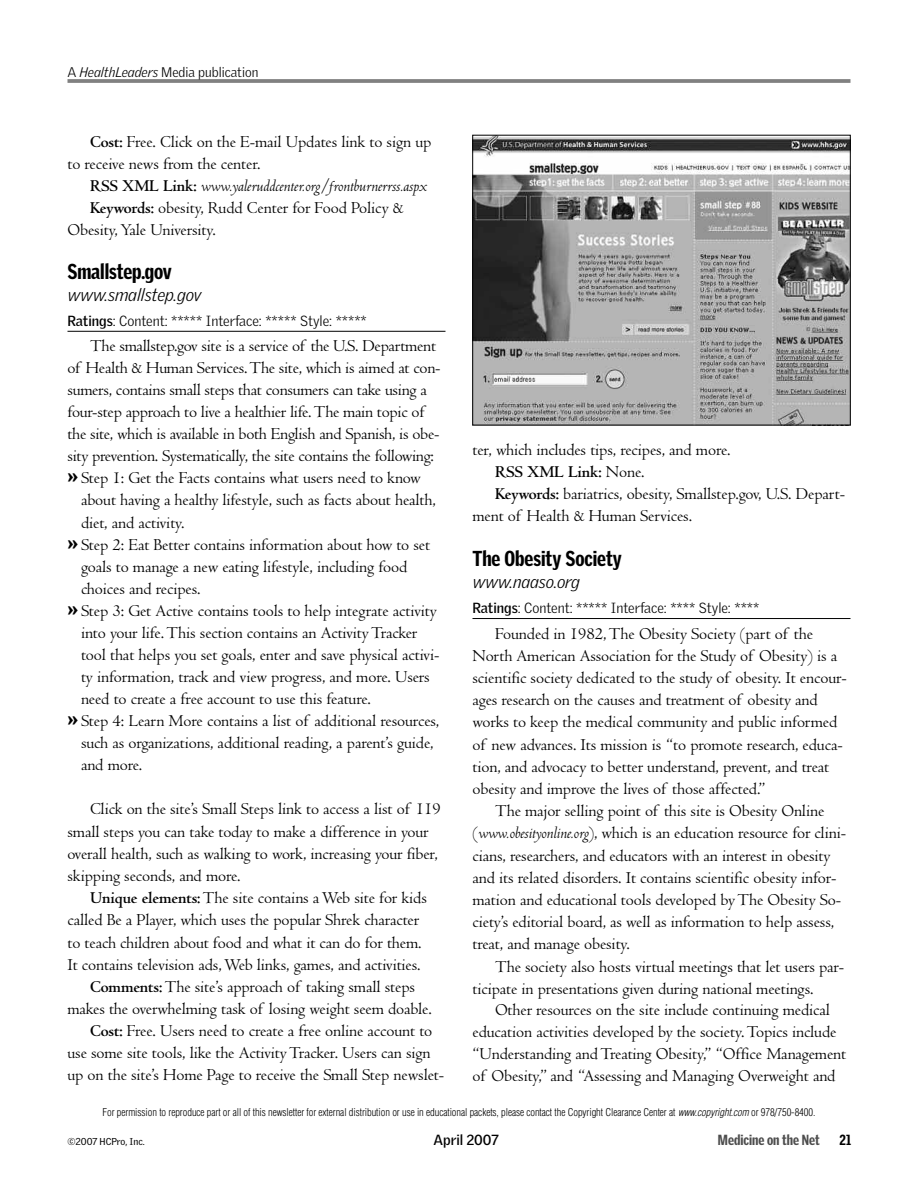
<style>
.page{position:relative;width:918px;height:1188px;background:#fff}
.page>*{position:absolute;margin:0;border:0;box-sizing:border-box;transform-origin:0 0}
.t1{font:900 21px "Griffith Gothic Cond";letter-spacing:-.005em;color:#000}
.t2{font:17.25px/22.2px "Centaur";letter-spacing:-.005em;color:#000}
.t3{font:italic 17.25px "Centaur";letter-spacing:-.005em;color:#000}
.t4{font:italic 300 17.25px "Griffith Gothic";letter-spacing:-.005em;color:#000}
.t5{font:700 17.25px "Centaur";letter-spacing:-.01em;color:#000}
.t6{font:300 14.25px "Griffith Gothic";letter-spacing:-.005em;color:#000}
.t7{font:900 14.25px "Griffith Gothic Cond";color:#4d4d4d}
.t8{font:700 14.25px "Griffith Gothic";color:#000}
.t9{font:900 14.25px "Griffith Gothic Cond";color:#000}
.t10{font:300 13.5px "Griffith Gothic";color:#000}
.t11{font:300 condensed 10.5px "Helvetica";letter-spacing:-.005em;color:#000}
.t12{font:9.75px "Griffith Gothic";color:#000}
.s1{font-style:italic}
.s2{font-weight:700}
.s3{font-weight:700;font-style:normal}
.s4{font-family:"Griffith Gothic";font-weight:900;font-size:21px}
.s5{font-weight:400}
</style>
<div class="page">
<hr style="left:68px;top:79px;width:782px;height:4px;background:#878787">
<hr style="left:68px;top:331px;width:378px;height:1px;background:#000">
<hr style="left:472px;top:618px;width:378px;height:1px;background:#000">
<img style="left:474px;top:137px;width:375px;height:286px">
<div style="left:472px;top:135px;width:379px;height:290px;border:1px solid #000"></div>
<p class="t10" style="left:68px;top:64px;width:192px">A <span class="s1">HealthLeaders</span> Media publication</p>
<p class="t2" style="left:68px;top:132px;width:365px;text-indent:22px"><span class="s2">Cost:</span> Free. Click on the E-mail Updates link to sign up to receive news from the center.</p>
<p class="t3" style="left:90px;top:179px;width:338px"><span class="s3">RSS XML Link:</span> www.yaleruddcenter.org/frontburnerrss.aspx</p>
<p class="t2" style="left:90px;top:198px;width:315px"><span class="s2">Keywords:</span> obesity, Rudd Center for Food Policy &amp;</p>
<p class="t2" style="left:68px;top:220px;width:150px">Obesity, Yale University.</p>
<p class="t1" style="left:68px;top:259px;width:106px">Smallstep.gov</p>
<p class="t4" style="left:68px;top:285px;width:135px">www.smallstep.gov</p>
<p class="t6" style="left:68px;top:313px;width:301px"><span class="s2">Ratings</span>: Content: ***** Interface: ***** Style: *****</p>
<p class="t2" style="left:67px;top:337px;width:375px;text-indent:23px">The smallstep.gov site is a service of the U.S. Department of Health &amp; Human Services. The site, which is aimed at con&shy;sumers, contains small steps that consumers can take using a four-step approach to live a healthier life. The main topic of the site, which is available in both English and Spanish, is obe&shy;sity prevention. Systematically, the site contains the following: <span class="s4">»</span> Step 1: Get the Facts contains what users need to know</p>
<p class="t2" style="left:81px;top:491px;width:356px">about having a healthy lifestyle, such as facts about health,</p>
<p class="t2" style="left:81px;top:513px;width:105px">diet, and activity.</p>
<p class="t2" style="left:68px;top:535px;width:364px"><span class="s4">»</span> Step 2: Eat Better contains information about how to set</p>
<p class="t2" style="left:81px;top:557px;width:328px">goals to manage a new eating lifestyle, including food</p>
<p class="t2" style="left:81px;top:579px;width:121px">choices and recipes.</p>
<p class="t2" style="left:68px;top:601px;width:371px"><span class="s4">»</span> Step 3: Get Active contains tools to help integrate activity</p>
<p class="t2" style="left:81px;top:623px;width:338px">into your life. This section contains an Activity Tracker</p>
<p class="t2" style="left:81px;top:645px;width:360px">tool that helps you set goals, enter and save physical activi-</p>
<p class="t2" style="left:81px;top:667px;width:350px">ty information, track and view progress, and more. Users</p>
<p class="t2" style="left:81px;top:689px;width:292px">need to create a free account to use this feature.</p>
<p class="t2" style="left:68px;top:711px;width:373px"><span class="s4">»</span> Step 4: Learn More contains a list of additional resources,</p>
<p class="t2" style="left:81px;top:733px;width:354px">such as organizations, additional reading, a parent’s guide,</p>
<p class="t2" style="left:81px;top:756px;width:63px">and more.</p>
<p class="t2" style="left:67px;top:800px;width:375px;text-indent:23px">Click on the site’s Small Steps link to access a list of 119 small steps you can take today to make a difference in your overall health, such as walking to work, increasing your fiber, skipping seconds, and more.</p>
<p class="t2" style="left:90px;top:889px;width:339px"><span class="s2">Unique elements:</span>The site contains a Web site for kids</p>
<p class="t2" style="left:68px;top:911px;width:353px">called Be a Player, which uses the popular Shrek character</p>
<p class="t2" style="left:68px;top:933px;width:356px">to teach children about food and what it can do for them.</p>
<p class="t2" style="left:68px;top:955px;width:355px">It contains television ads, Web links, games, and activities.</p>
<p class="t2" style="left:90px;top:977px;width:327px"><span class="s2">Comments:</span>The site’s approach of taking small steps</p>
<p class="t2" style="left:68px;top:999px;width:366px">makes the overwhelming task of losing weight seem doable.</p>
<p class="t2" style="left:90px;top:1021px;width:344px"><span class="s2">Cost:</span> Free. Users need to create a free online account to</p>
<p class="t2" style="left:67px;top:1043px;width:365px">use some site tools, like the Activity Tracker. Users can sign</p>
<p class="t2" style="left:67px;top:1065px;width:378px">up on the site’s Home Page to receive the Small Step newslet-</p>
<p class="t2" style="left:472px;top:440px;width:260px">ter, which includes tips, recipes, and more.</p>
<p class="t5" style="left:495px;top:466px;width:151px">RSS XML Link: <span class="s5">None.</span></p>
<p class="t2" style="left:495px;top:485px;width:352px"><span class="s2">Keywords:</span> bariatrics, obesity, Smallstep.gov, U.S. Depart-</p>
<p class="t2" style="left:472px;top:507px;width:221px">ment of Health &amp; Human Services.</p>
<p class="t1" style="left:472px;top:546px;width:151px">The Obesity Society</p>
<p class="t4" style="left:472px;top:572px;width:109px">www.naaso.org</p>
<p class="t6" style="left:472px;top:600px;width:288px"><span class="s2">Ratings</span>: Content: ***** Interface: **** Style: ****</p>
<p class="t2" style="left:472px;top:624px;width:376px;text-indent:23px">Founded in 1982, The Obesity Society (part of the North American Association for the Study of Obesity) is a scientific society dedicated to the study of obesity. It encour&shy;ages research on the causes and treatment of obesity and works to keep the medical community and public informed of new advances. Its mission is “to promote research, educa&shy;tion, and advocacy to better understand, prevent, and treat obesity and improve the lives of those affected.”</p>
<p class="t2" style="left:472px;top:802px;width:375px;text-indent:23px">The major selling point of this site is Obesity Online (<span class="s1">www.obesityonline.org</span>), which is an education resource for clini&shy;cians, researchers, and educators with an interest in obesity and its related disorders. It contains scientific obesity infor&shy;mation and educational tools developed byThe Obesity So&shy;ciety’s editorial board, as well as information to help assess, treat, and manage obesity.</p>
<p class="t2" style="left:472px;top:957px;width:373px;text-indent:22px">The society also hosts virtual meetings that let users par&shy;ticipate in presentations given during national meetings.</p>
<p class="t2" style="left:472px;top:1001px;width:375px;line-height:21.8px;text-indent:23px">Other resources on the site include continuing medical education activities developed by the society. Topics include “Understanding and Treating Obesity,” “Office Management of Obesity,” and “Assessing and Managing Overweight and</p>
<p class="t11" style="left:103px;top:1107px;width:714px">For permission to reproduce part or all of this newsletter for external distribution or use in educational packets, please contact the Copyright Clearance Center at <span class="s1">www.copyright.com</span> or 978/750-8400.</p>
<p class="t12" style="left:68px;top:1136px;width:79px">©2007 HCPro, Inc.</p>
<p class="t8" style="left:434px;top:1132px;width:67px">April 2007</p>
<p class="t7" style="left:718px;top:1132px;width:103px">Medicine on the Net</p>
<p class="t9" style="left:840px;top:1132px;width:13px">21</p>
</div>
